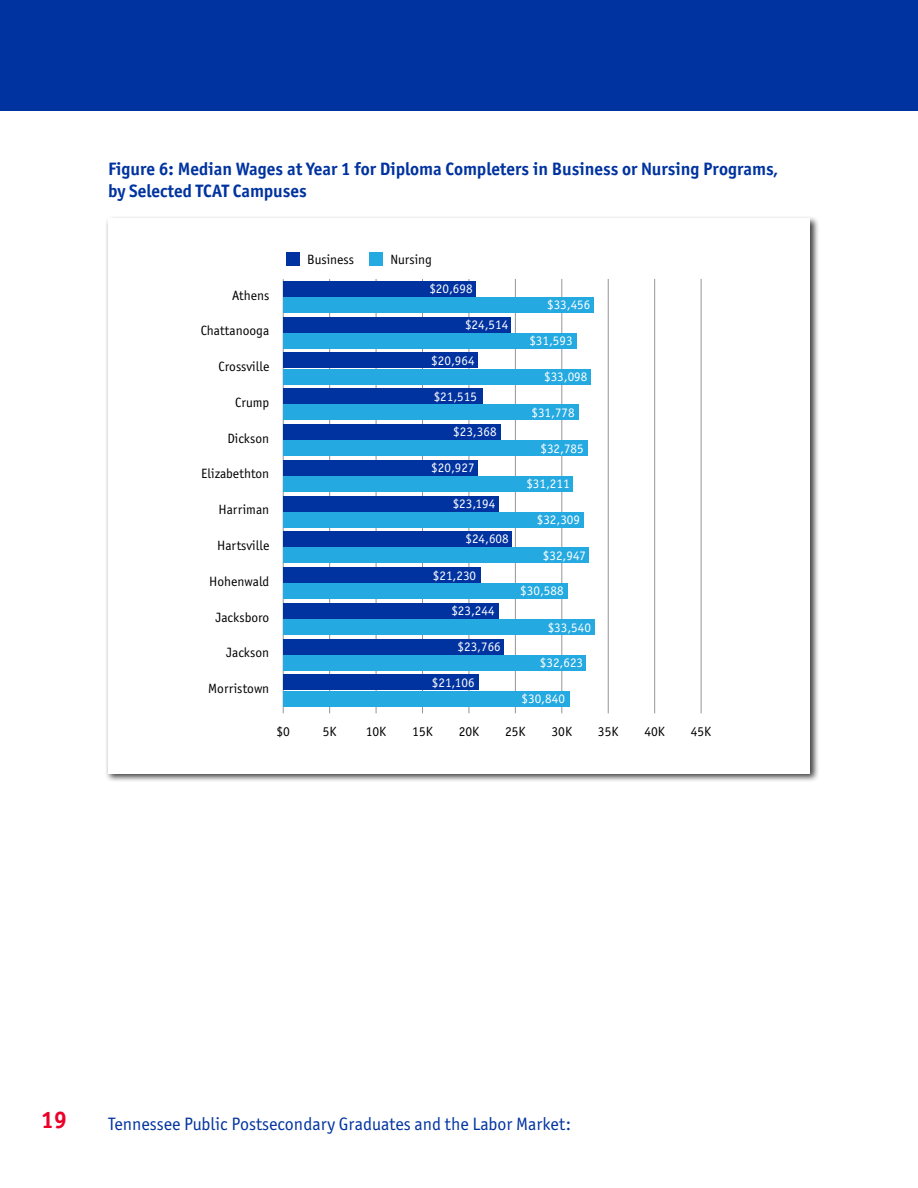
<style>
.page{position:relative;width:918px;height:1188px;background:#fff}
.page>*{position:absolute;margin:0;border:0;box-sizing:border-box;transform-origin:0 0}
.t1{font:700 24px "Officina Sans ITC Std";color:#eb0029}
.t2{font:700 18px/21.6px "Officina Sans ITC Std";color:#0033a0}
.t3{font:18px "Officina Sans ITC Std";color:#0033a0}
.t4{font:13.5px "Officina Sans ITC Std";color:#000}
.t5{font:13.2px "Officina Sans ITC Std";color:#fff}
</style>
<div class="page">
<div style="left:0;top:0;width:918px;height:110px;background:#0033a0"></div>
<div style="left:105px;top:215px;width:715px;height:567px;background:#000;opacity:.75"></div>
<div style="left:108px;top:218px;width:702px;height:555px;background:#fff"></div>
<hr style="left:329px;top:279px;width:1px;height:434px;background:#939598">
<hr style="left:376px;top:279px;width:1px;height:434px;background:#939598">
<hr style="left:422px;top:279px;width:1px;height:434px;background:#939598">
<hr style="left:469px;top:279px;width:1px;height:434px;background:#939598">
<hr style="left:515px;top:279px;width:1px;height:434px;background:#939598">
<hr style="left:561px;top:279px;width:1px;height:434px;background:#939598">
<hr style="left:608px;top:279px;width:1px;height:434px;background:#939598">
<hr style="left:654px;top:279px;width:1px;height:434px;background:#939598">
<hr style="left:701px;top:279px;width:1px;height:434px;background:#939598">
<hr style="left:283px;top:279px;width:1px;height:434px;background:#939598">
<div style="left:283px;top:297px;width:311px;height:16px;background:#25a9e1"></div>
<div style="left:283px;top:333px;width:294px;height:15px;background:#25a9e1"></div>
<div style="left:283px;top:369px;width:308px;height:15px;background:#25a9e1"></div>
<div style="left:283px;top:405px;width:295px;height:15px;background:#25a9e1"></div>
<div style="left:283px;top:440px;width:305px;height:16px;background:#25a9e1"></div>
<div style="left:283px;top:476px;width:290px;height:16px;background:#25a9e1"></div>
<div style="left:283px;top:512px;width:300px;height:15px;background:#25a9e1"></div>
<div style="left:283px;top:548px;width:306px;height:15px;background:#25a9e1"></div>
<div style="left:283px;top:583px;width:284px;height:16px;background:#25a9e1"></div>
<div style="left:283px;top:619px;width:312px;height:16px;background:#25a9e1"></div>
<div style="left:283px;top:655px;width:303px;height:15px;background:#25a9e1"></div>
<div style="left:283px;top:691px;width:287px;height:15px;background:#25a9e1"></div>
<div style="left:283px;top:281px;width:192px;height:16px;background:#0033a0"></div>
<div style="left:283px;top:317px;width:228px;height:15px;background:#0033a0"></div>
<div style="left:283px;top:353px;width:195px;height:15px;background:#0033a0"></div>
<div style="left:283px;top:389px;width:200px;height:15px;background:#0033a0"></div>
<div style="left:283px;top:424px;width:217px;height:16px;background:#0033a0"></div>
<div style="left:283px;top:460px;width:195px;height:15px;background:#0033a0"></div>
<div style="left:283px;top:496px;width:216px;height:15px;background:#0033a0"></div>
<div style="left:283px;top:532px;width:229px;height:15px;background:#0033a0"></div>
<div style="left:283px;top:567px;width:197px;height:16px;background:#0033a0"></div>
<div style="left:283px;top:603px;width:216px;height:15px;background:#0033a0"></div>
<div style="left:283px;top:639px;width:221px;height:15px;background:#0033a0"></div>
<div style="left:283px;top:675px;width:196px;height:15px;background:#0033a0"></div>
<div style="left:286px;top:252px;width:14px;height:14px;background:#0033a0"></div>
<div style="left:369px;top:252px;width:14px;height:14px;background:#25a9e1"></div>
<h2 class="t2" style="left:108px;top:158px;width:672px">Figure 6: Median Wages at Year 1 for Diploma Completers in Business or Nursing Programs, by Selected TCAT Campuses</h2>
<p class="t4" style="left:232px;top:287px;width:39px">Athens</p>
<p class="t4" style="left:201px;top:323px;width:70px">Chattanooga</p>
<p class="t4" style="left:219px;top:359px;width:52px">Crossville</p>
<p class="t4" style="left:235px;top:395px;width:36px">Crump</p>
<p class="t4" style="left:227px;top:430px;width:43px">Dickson</p>
<p class="t4" style="left:201px;top:466px;width:70px">Elizabethton</p>
<p class="t4" style="left:218px;top:502px;width:52px">Harriman</p>
<p class="t4" style="left:217px;top:538px;width:54px">Hartsville</p>
<p class="t4" style="left:209px;top:573px;width:62px">Hohenwald</p>
<p class="t4" style="left:215px;top:609px;width:55px">Jacksboro</p>
<p class="t4" style="left:226px;top:645px;width:45px">Jackson</p>
<p class="t4" style="left:208px;top:681px;width:63px">Morristown</p>
<p class="t4" style="left:307px;top:252px;width:48px">Business</p>
<p class="t4" style="left:390px;top:252px;width:43px">Nursing</p>
<p class="t5" style="left:429px;top:281px;width:45px">$20,698</p>
<p class="t5" style="left:465px;top:317px;width:45px">$24,514</p>
<p class="t5" style="left:431px;top:353px;width:45px">$20,964</p>
<p class="t5" style="left:434px;top:389px;width:45px">$21,515</p>
<p class="t5" style="left:453px;top:424px;width:45px">$23,368</p>
<p class="t5" style="left:431px;top:460px;width:45px">$20,927</p>
<p class="t5" style="left:453px;top:496px;width:44px">$23,194</p>
<p class="t5" style="left:466px;top:531px;width:45px">$24,608</p>
<p class="t5" style="left:433px;top:568px;width:45px">$21,230</p>
<p class="t5" style="left:451px;top:603px;width:45px">$23,244</p>
<p class="t5" style="left:458px;top:639px;width:45px">$23,766</p>
<p class="t5" style="left:432px;top:675px;width:44px">$21,106</p>
<p class="t5" style="left:547px;top:297px;width:45px">$33,456</p>
<p class="t5" style="left:529px;top:333px;width:45px">$31,593</p>
<p class="t5" style="left:544px;top:369px;width:45px">$33,098</p>
<p class="t5" style="left:531px;top:405px;width:45px">$31,778</p>
<p class="t5" style="left:540px;top:441px;width:45px">$32,785</p>
<p class="t5" style="left:526px;top:476px;width:45px">$31,211</p>
<p class="t5" style="left:537px;top:512px;width:45px">$32,309</p>
<p class="t5" style="left:543px;top:548px;width:45px">$32,947</p>
<p class="t5" style="left:520px;top:583px;width:45px">$30,588</p>
<p class="t5" style="left:548px;top:620px;width:45px">$33,540</p>
<p class="t5" style="left:540px;top:655px;width:45px">$32,623</p>
<p class="t5" style="left:522px;top:691px;width:45px">$30,840</p>
<p class="t4" style="left:276px;top:724px;width:15px">$0</p>
<p class="t4" style="left:323px;top:724px;width:15px">5K</p>
<p class="t4" style="left:366px;top:724px;width:22px">10K</p>
<p class="t4" style="left:412px;top:724px;width:22px">15K</p>
<p class="t4" style="left:459px;top:724px;width:22px">20K</p>
<p class="t4" style="left:505px;top:724px;width:22px">25K</p>
<p class="t4" style="left:552px;top:724px;width:22px">30K</p>
<p class="t4" style="left:598px;top:724px;width:22px">35K</p>
<p class="t4" style="left:644px;top:724px;width:22px">40K</p>
<p class="t4" style="left:691px;top:724px;width:22px">45K</p>
<h1 class="t1" style="left:41px;top:1105px;width:27px">19</h1>
<h2 class="t3" style="left:108px;top:1113px;width:465px">Tennessee Public Postsecondary Graduates and the Labor Market:</h2>
</div>
